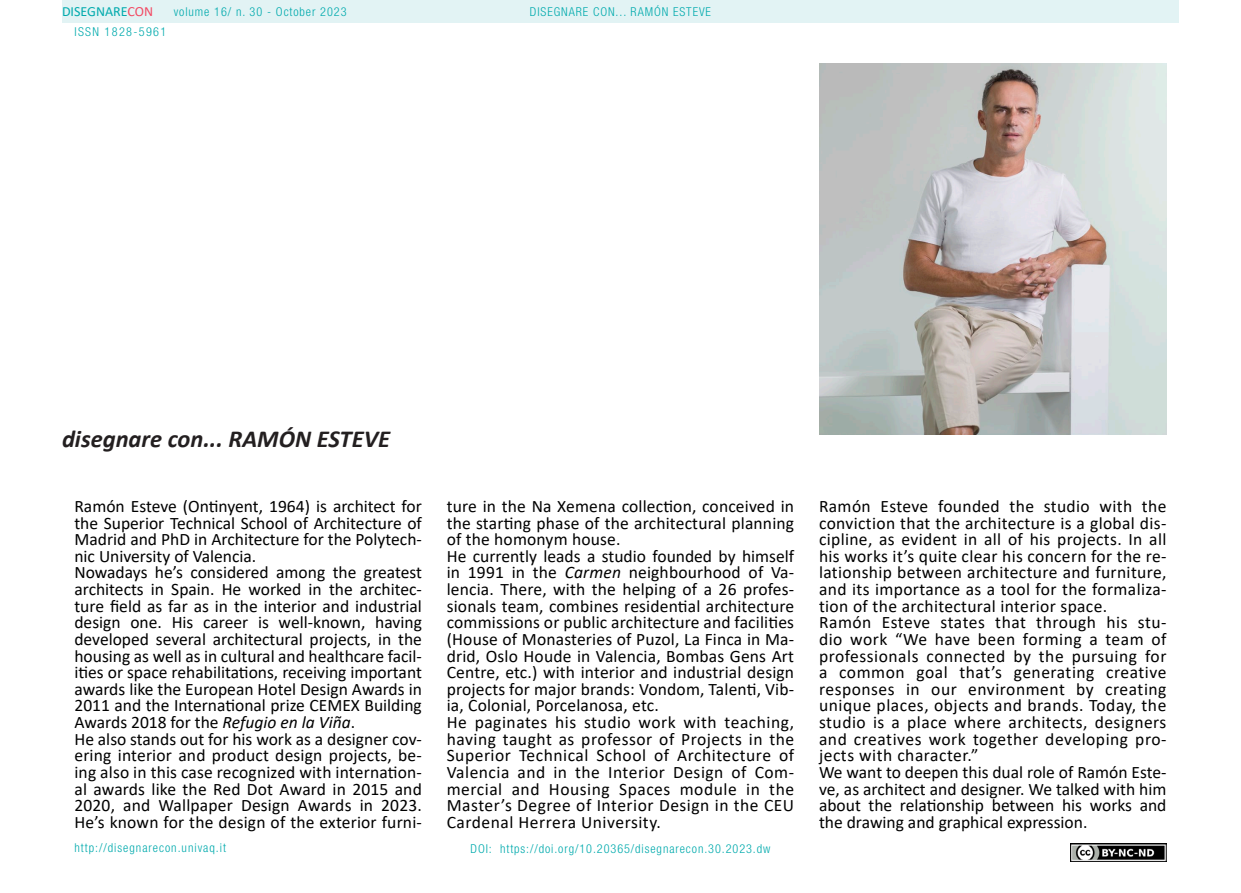
<style>
.page{position:relative;width:1241px;height:893px;background:#fff}
.page>*{position:absolute;margin:0;border:0;box-sizing:border-box;transform-origin:0 0}
.t1{font:italic 700 24.5px "Calibri";color:#231f20}
.t2{font:17.5px/16.6px "Calibri";letter-spacing:.01em;color:#000}
.t3{font:14px "Calibri";color:#00aaad}
.t4{font:300 condensed 12.25px "Helvetica Neue LT Std";letter-spacing:.075em;color:#00aaad}
.t5{font:300 condensed 12.25px "Helvetica Neue LT Std";letter-spacing:.11em;color:#00aaad}
.s1{color:#f24862}
.s2{font-style:italic}
</style>
<div class="page">
<div style="left:62px;top:0;width:1116px;height:23px;background:#e2f3f4"></div>
<img style="left:1070px;top:843px;width:96px;height:18px">
<img style="left:819px;top:63px;width:347px;height:371px">
<p class="t3" style="left:62px;top:2px;width:93px">DISEGNARE<span class="s1">CON</span></p>
<p class="t4" style="left:530px;top:5px;width:182px">DISEGNARE CON... RAMÓN ESTEVE</p>
<p class="t4" style="left:174px;top:5px;width:174px">volume 16/ n. 30 - October 2023</p>
<p class="t5" style="left:74px;top:24px;width:93px">ISSN 1828-5961</p>
<h1 class="t1" style="left:62px;top:421px;width:329px">disegnare con... RAMÓN ESTEVE</h1>
<p class="t2" style="left:74px;top:497px;width:349px">Ramón Esteve (Ontinyent, 1964) is architect for the Superior Technical School of Architecture of Madrid and PhD in Architecture for the Polytech&shy;nic University of Valencia.<br>Nowadays he’s considered among the greatest architects in Spain. He worked in the architec&shy;ture field as far as in the interior and industrial design one. His career is well-known, having developed several architectural projects, in the housing as well as in cultural and healthcare facil&shy;ities or space rehabilitations, receiving important awards like the European Hotel Design Awards in 2011 and the International prize CEMEX Building Awards 2018 for the <span class="s2">Refugio en la Viña</span>.<br>He also stands out for his work as a designer cov&shy;ering interior and product design projects, be&shy;ing also in this case recognized with internation&shy;al awards like the Red Dot Award in 2015 and 2020, and Wallpaper Design Awards in 2023.<br>He’s known for the design of the exterior furni-</p>
<p class="t2" style="left:446px;top:497px;width:349px">ture in the Na Xemena collection, conceived in the starting phase of the architectural planning of the homonym house.<br>He currently leads a studio founded by himself in 1991 in the <span class="s2">Carmen</span> neighbourhood of Va&shy;lencia. There, with the helping of a 26 profes&shy;sionals team, combines residential architecture commissions or public architecture and facilities (House of Monasteries of Puzol, La Finca in Ma&shy;drid, Oslo Houde in Valencia, Bombas Gens Art Centre, etc.) with interior and industrial design projects for major brands: Vondom, Talenti, Vib&shy;ia, Colonial, Porcelanosa, etc.<br>He paginates his studio work with teaching, having taught as professor of Projects in the Superior Technical School of Architecture of Valencia and in the Interior Design of Com&shy;mercial and Housing Spaces module in the Master’s Degree of Interior Design in the CEU Cardenal Herrera University.</p>
<p class="t2" style="left:819px;top:497px;width:349px">Ramón Esteve founded the studio with the conviction that the architecture is a global dis&shy;cipline, as evident in all of his projects. In all his works it’s quite clear his concern for the re&shy;lationship between architecture and furniture, and its importance as a tool for the formaliza&shy;tion of the architectural interior space.<br>Ramón Esteve states that through his stu&shy;dio work “We have been forming a team of professionals connected by the pursuing for a common goal that’s generating creative responses in our environment by creating unique places, objects and brands. Today, the studio is a place where architects, designers and creatives work together developing pro&shy;jects with character.”<br>We want to deepen this dual role of Ramón Este&shy;ve, as architect and designer. We talked with him about the relationship between his works and the drawing and graphical expression.</p>
<p class="t4" style="left:74px;top:841px;width:153px">http://disegnarecon.univaq.it</p>
<p class="t4" style="left:470px;top:842px;width:301px">DOI: https://doi.org/10.20365/disegnarecon.30.2023.dw</p>
</div>
